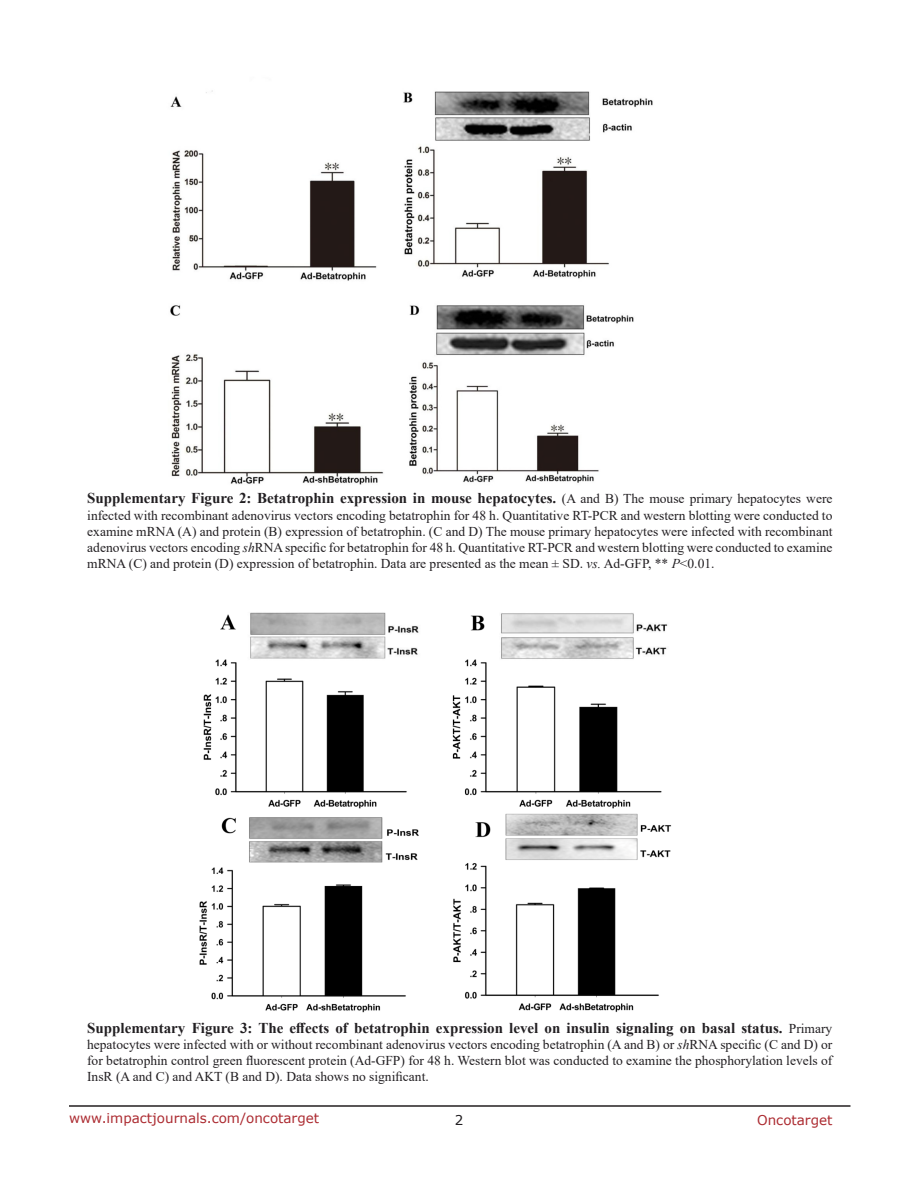
<style>
.page{position:relative;width:918px;height:1188px;background:#fff}
.page>*{position:absolute;margin:0;border:0;box-sizing:border-box;transform-origin:0 0}
.FigureText{font:700 15px "Times New Roman";color:#221f22}
.FigureText-2{font:13.5px/16.2px "Times New Roman";color:#221f22;text-align:justify}
.t1{font:13.5px "Verdana";color:#ac2b31}
.t2{font:13.5px "Verdana";color:#221f22}
.s1{font-weight:400;font-size:13.5px}
.s2{font-style:italic}
</style>
<div class="page">
<hr style="left:69px;top:1105px;width:781px;height:2px;background:#231f20">
<img style="left:170px;top:90px;width:483px;height:395px">
<img style="left:199px;top:612px;width:473px;height:401px">
<p class="FigureText" style="left:87px;top:488px;width:747px">Supplementary Figure 2: Betatrophin expression in mouse hepatocytes. <span class="s1">(A and B) The mouse primary hepatocytes were</span></p>
<p class="FigureText-2" style="left:87px;top:507px;width:747px">infected with recombinant adenovirus vectors encoding betatrophin for 48 h. Quantitative RT-PCR and western blotting were conducted to examine mRNA (A) and protein (B) expression of betatrophin. (C and D) The mouse primary hepatocytes were infected with recombinant adenovirus vectors encoding <span class="s2">sh</span>RNA specific for betatrophin for 48 h. Quantitative RT-PCR and western blotting were conducted to examine mRNA (C) and protein (D) expression of betatrophin. Data are presented as the mean ± SD. <span class="s2">vs.</span> Ad-GFP, ** <span class="s2">P</span>&lt;0.01.</p>
<p class="FigureText" style="left:87px;top:1017px;width:747px">Supplementary Figure 3: The effects of betatrophin expression level on insulin signaling on basal status. <span class="s1">Primary</span></p>
<p class="FigureText-2" style="left:87px;top:1036px;width:747px">hepatocytes were infected with or without recombinant adenovirus vectors encoding betatrophin (A and B) or <span class="s2">sh</span>RNA specific (C and D) or for betatrophin control green fluorescent protein (Ad-GFP) for 48 h. Western blot was conducted to examine the phosphorylation levels of InsR (A and C) and AKT (B and D). Data shows no significant.</p>
<p class="t1" style="left:69px;top:1109px;width:252px">www.impactjournals.com/oncotarget</p>
<p class="t2" style="left:455px;top:1111px;width:10px">2</p>
<p class="t1" style="left:757px;top:1111px;width:77px">Oncotarget</p>
</div>
